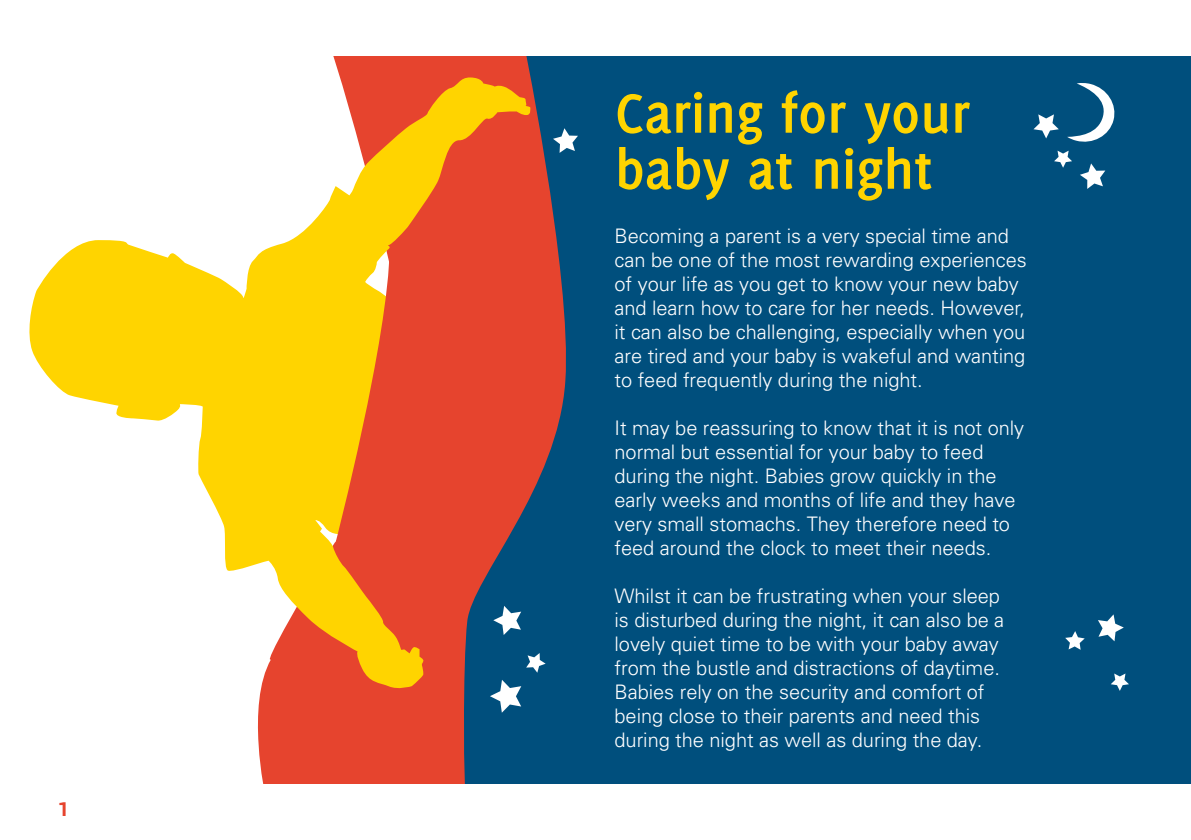
<style>
.page{position:relative;width:1191px;height:840px;background:#fff}
.page>*{position:absolute;margin:0;border:0;box-sizing:border-box;transform-origin:0 0}
.t1{font:700 60px/56px "Delicious";letter-spacing:-.005em;color:#ffd400}
.t2{font:700 28px "Delicious";color:#e6442e}
.t3{font:300 20px/24px "Univers";letter-spacing:-.005em;color:#fff}
</style>
<div class="page">
<div style="left:572px;top:57px;width:619px;height:725px;background:#004f7d"></div>
<svg style="left:257px;top:57px;width:315px;height:725px;background:#854e56"></svg>
<svg style="left:531px;top:652px;width:14px;height:20px"></svg>
<svg style="left:490px;top:689px;width:31px;height:23px"></svg>
<svg style="left:1098px;top:614px;width:25px;height:27px"></svg>
<svg style="left:553px;top:128px;width:25px;height:25px"></svg>
<svg style="left:1065px;top:630px;width:19px;height:19px"></svg>
<svg style="left:1110px;top:673px;width:19px;height:17px"></svg>
<svg style="left:1033px;top:83px;width:84px;height:106px;background:#2a6c92"></svg>
<svg style="left:29px;top:77px;width:502px;height:612px"></svg>
<svg style="left:336px;top:221px;width:134px;height:353px;background:#eb6626"></svg>
<h2 class="t2" style="left:57px;top:790px;width:14px">1</h2>
<h1 class="t1" style="left:614px;top:84px;width:357px">Caring for your baby at night</h1>
<p class="t3" style="left:614px;top:223px;width:414px">Becoming a parent is a very special time and can be one of the most rewarding experiences of your life as you get to know your new baby and learn how to care for her needs. However, it can also be challenging, especially when you are tired and your baby is wakeful and wanting to feed frequently during the night.</p>
<p class="t3" style="left:614px;top:415px;width:411px">It may be reassuring to know that it is not only normal but essential for your baby to feed during the night. Babies grow quickly in the early weeks and months of life and they have very small stomachs. They therefore need to feed around the clock to meet their needs.</p>
<p class="t3" style="left:614px;top:583px;width:391px">Whilst it can be frustrating when your sleep is disturbed during the night, it can also be a lovely quiet time to be with your baby away from the bustle and distractions of daytime.<br>Babies rely on the security and comfort of being close to their parents and need this during the night as well as during the day.</p>
</div>
